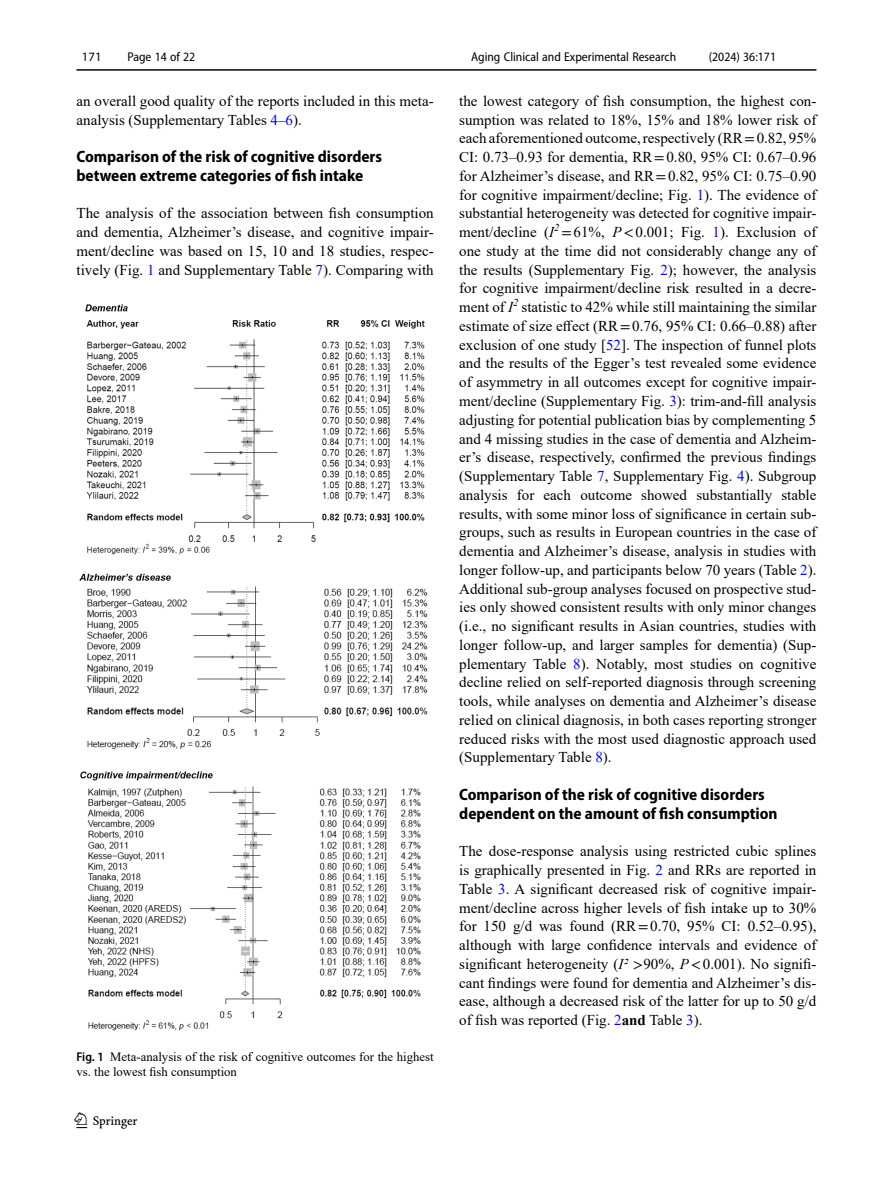
<style>
.page{position:relative;width:893px;height:1187px;background:#fff}
.page>*{position:absolute;margin:0;border:0;box-sizing:border-box;transform-origin:0 0}
.t1{font:22.5px "Springnew";color:#000}
.Head_2{font:700 semi-condensed 16.5px/18.8px "Myriad Pro";color:#000}
.Body_Text{font:15px/18.8px "Times New Roman";color:#000;text-align:justify}
.Figure_Caption{font:12.75px/15px "Times New Roman";color:#000}
.t2{font:semi-condensed 12.75px "Myriad Pro";color:#000}
.t3{font:12.75px "Myriad Pro";color:#000}
.s1{color:#00f}
.s2{font-family:"Myriad Pro";font-weight:600;font-stretch:semi-condensed}
.s3{font-family:"STIX"}
.s4{font-style:italic}
.s5{font-weight:700}
</style>
<div class="page">
<hr style="left:77px;top:69px;width:739px;height:2px;background:#000">
<img style="left:79px;top:304px;width:349px;height:727px">
<p class="t3" style="left:82px;top:48px;width:21px">171</p>
<p class="t2" style="left:127px;top:49px;width:69px">Page 14 of 22</p>
<p class="Body_Text" style="left:77px;top:91px;width:359px">an overall good quality of the reports included in this meta&shy;analysis (Supplementary Tables <span class="s1">4</span>–<span class="s1">6</span>).</p>
<p class="Head_2" style="left:77px;top:147px;width:307px">Comparison of the risk of cognitive disorders between extreme categories of fish intake</p>
<p class="Body_Text" style="left:77px;top:203px;width:359px">The analysis of the association between fish consumption and dementia, Alzheimer’s disease, and cognitive impair&shy;ment/decline was based on 15, 10 and 18 studies, respec&shy;tively (Fig. <span class="s1">1</span> and Supplementary Table <span class="s1">7</span>). Comparing with</p>
<p class="Figure_Caption" style="left:77px;top:1049px;width:359px"><span class="s2">Fig. 1</span> Meta-analysis of the risk of cognitive outcomes for the highest vs. the lowest fish consumption</p>
<h1 class="t1" style="left:77px;top:1107px;width:63px">1 3</h1>
<p class="t2" style="left:471px;top:49px;width:206px">Aging Clinical and Experimental Research</p>
<p class="t2" style="left:709px;top:49px;width:69px">(2024) 36:171</p>
<p class="Body_Text" style="left:459px;top:91px;width:359px">the lowest category of fish consumption, the highest con&shy;sumption was related to 18%, 15% and 18% lower risk of each aforementioned outcome, respectively (RR<span class="s3">=</span>0.82, 95% CI: 0.73–0.93 for dementia, RR<span class="s3">=</span>0.80, 95% CI: 0.67–0.96 for Alzheimer’s disease, and RR<span class="s3">=</span>0.82, 95% CI: 0.75–0.90 for cognitive impairment/decline; Fig. <span class="s1">1</span>). The evidence of substantial heterogeneity was detected for cognitive impair&shy;ment/decline (<span class="s4">I</span><sup>2</sup> <span class="s3">=</span>61%, <span class="s4">P</span><span class="s3">&lt;</span>0.001; Fig. <span class="s1">1</span>). Exclusion of one study at the time did not considerably change any of the results (Supplementary Fig. <span class="s1">2</span>); however, the analysis for cognitive impairment/decline risk resulted in a decre&shy;ment of <span class="s4">I</span><sup>2</sup> statistic to 42% while still maintaining the similar estimate of size effect (RR<span class="s3">=</span>0.76, 95% CI: 0.66–0.88) after exclusion of one study [<span class="s1">52</span>]. The inspection of funnel plots and the results of the Egger’s test revealed some evidence of asymmetry in all outcomes except for cognitive impair&shy;ment/decline (Supplementary Fig. <span class="s1">3</span>): trim-and-fill analysis adjusting for potential publication bias by complementing 5 and 4 missing studies in the case of dementia and Alzheim&shy;er’s disease, respectively, confirmed the previous findings (Supplementary Table <span class="s1">7</span>, Supplementary Fig. <span class="s1">4</span>). Subgroup analysis for each outcome showed substantially stable results, with some minor loss of significance in certain sub&shy;groups, such as results in European countries in the case of dementia and Alzheimer’s disease, analysis in studies with longer follow-up, and participants below 70 years (Table <span class="s1">2</span>).<br>Additional sub-group analyses focused on prospective stud&shy;ies only showed consistent results with only minor changes (i.e., no significant results in Asian countries, studies with longer follow-up, and larger samples for dementia) (Sup&shy;plementary Table <span class="s1">8</span>). Notably, most studies on cognitive decline relied on self-reported diagnosis through screening tools, while analyses on dementia and Alzheimer’s disease relied on clinical diagnosis, in both cases reporting stronger reduced risks with the most used diagnostic approach used (Supplementary Table <span class="s1">8</span>).</p>
<p class="Head_2" style="left:459px;top:784px;width:320px">Comparison of the risk of cognitive disorders dependent on the amount of fish consumption</p>
<p class="Body_Text" style="left:459px;top:841px;width:359px">The dose-response analysis using restricted cubic splines is graphically presented in Fig. <span class="s1">2</span> and RRs are reported in Table <span class="s1">3</span>. A significant decreased risk of cognitive impair&shy;ment/decline across higher levels of fish intake up to 30% for 150 g/d was found (RR<span class="s3">=</span>0.70, 95% CI: 0.52–0.95), although with large confidence intervals and evidence of significant heterogeneity (<span class="s4">I²</span> <span class="s3">&gt;</span>90%, <span class="s4">P</span><span class="s3">&lt;</span>0.001). No signifi&shy;cant findings were found for dementia and Alzheimer’s dis&shy;ease, although a decreased risk of the latter for up to 50 g/d of fish was reported (Fig. <span class="s1">2</span><span class="s5">and</span> Table <span class="s1">3</span>).</p>
</div>
